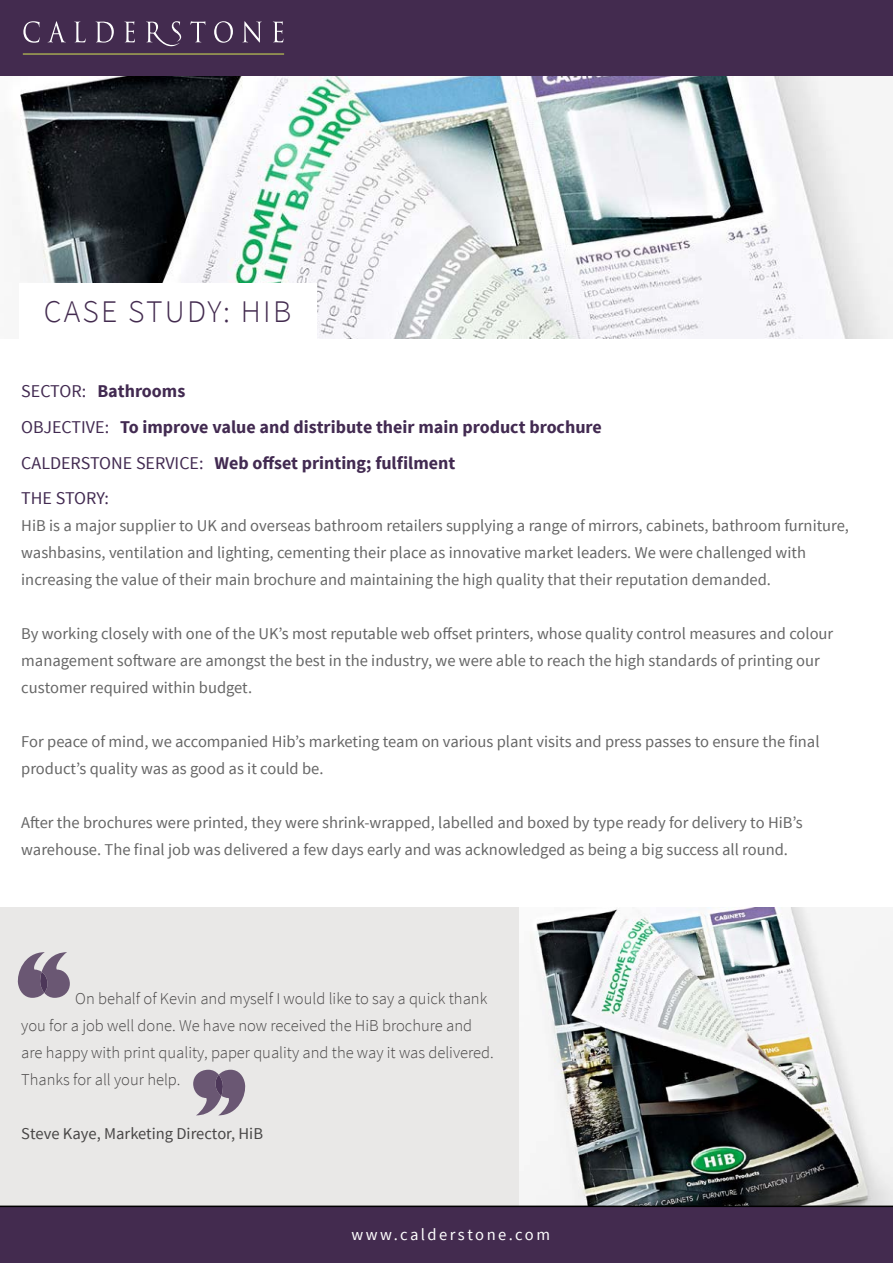
<style>
.page{position:relative;width:893px;height:1263px;background:#fff}
.page>*{position:absolute;margin:0;border:0;box-sizing:border-box;transform-origin:0 0}
.t1{font:300 31.5px "Source Sans Pro";letter-spacing:.07em;color:#432b4f}
.t2{font:700 18px/35.7px "Source Sans Pro";color:#422a51}
.t3{font:16.5px/27px "Source Sans Pro";color:#666}
.t4{font:300 16.5px/27px "Source Sans Pro";color:#484646}
.t5{font:16.5px "Source Sans Pro";color:#484646}
.t6{font:16.5px "Source Sans Pro";letter-spacing:.15em;color:#fff}
.s1{font-weight:400}
</style>
<div class="page">
<div style="left:0;top:0;width:893px;height:77px;background:#432b4f"></div>
<svg style="left:23px;top:21px;width:17px;height:22px"></svg>
<svg style="left:48px;top:21px;width:18px;height:21px"></svg>
<svg style="left:75px;top:22px;width:11px;height:20px"></svg>
<svg style="left:96px;top:21px;width:18px;height:22px"></svg>
<svg style="left:124px;top:21px;width:11px;height:21px"></svg>
<svg style="left:214px;top:21px;width:19px;height:22px"></svg>
<svg style="left:242px;top:21px;width:20px;height:22px"></svg>
<svg style="left:273px;top:21px;width:10px;height:21px"></svg>
<svg style="left:146px;top:21px;width:59px;height:33px"></svg>
<hr style="left:23px;top:54px;width:261px;height:1px;background:#cede54">
<img style="left:13px;top:77px;width:880px;height:261px">
<div style="left:20px;top:283px;width:297px;height:62px;background:#fff"></div>
<img style="left:530px;top:907px;width:363px;height:298px">
<div style="left:0;top:907px;width:519px;height:356px;background:#e9e8e7"></div>
<svg style="left:17px;top:952px;width:53px;height:46px"></svg>
<div style="left:0;top:1205px;width:893px;height:58px;background:#432b4f"></div>
<svg style="left:193px;top:1070px;width:53px;height:45px"></svg>
<h1 class="t1" style="left:44px;top:292px;width:249px">CASE STUDY: HIB</h1>
<p class="t2" style="left:21px;top:374px;width:582px"><span class="s1">SECTOR:</span> Bathrooms<br><span class="s1">OBJECTIVE:</span> To improve value and distribute their main product brochure <span class="s1">CALDERSTONE SERVICE:</span> Web offset printing; fulfilment<br><span class="s1">THE STORY:</span></p>
<p class="t3" style="left:21px;top:512px;width:829px">HiB is a major supplier to UK and overseas bathroom retailers supplying a range of mirrors, cabinets, bathroom furniture, washbasins, ventilation and lighting, cementing their place as innovative market leaders. We were challenged with increasing the value of their main brochure and maintaining the high quality that their reputation demanded.</p>
<p class="t3" style="left:21px;top:620px;width:813px">By working closely with one of the UK’s most reputable web offset printers, whose quality control measures and colour management software are amongst the best in the industry, we were able to reach the high standards of printing our customer required within budget.</p>
<p class="t3" style="left:21px;top:728px;width:800px">For peace of mind, we accompanied Hib’s marketing team on various plant visits and press passes to ensure the final product’s quality was as good as it could be.</p>
<p class="t3" style="left:21px;top:809px;width:783px">After the brochures were printed, they were shrink-wrapped, labelled and boxed by type ready for delivery to HiB’s warehouse. The final job was delivered a few days early and was acknowledged as being a big success all round.</p>
<p class="t4" style="left:21px;top:985px;width:474px;text-indent:54px">On behalf of Kevin and myself I would like to say a quick thank you for a job well done. We have now received the HiB brochure and are happy with print quality, paper quality and the way it was delivered.<br>Thanks for all your help.</p>
<p class="t5" style="left:21px;top:1123px;width:243px">Steve Kaye, Marketing Director, HiB</p>
<p class="t6" style="left:351px;top:1224px;width:200px">www.calderstone.com</p>
</div>
